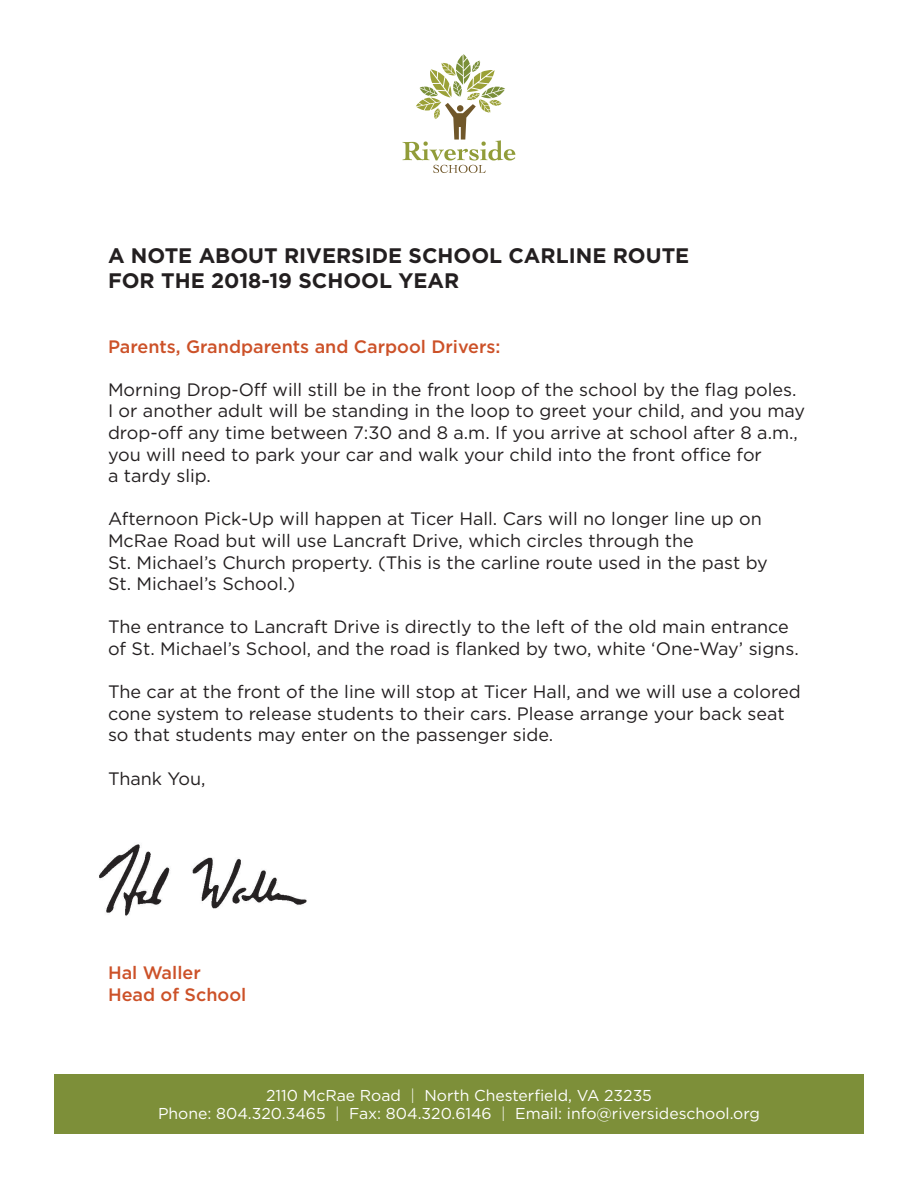
<style>
.page{position:relative;width:918px;height:1188px;background:#fff}
.page>*{position:absolute;margin:0;border:0;box-sizing:border-box;transform-origin:0 0}
.t1{font:700 21px/25.2px "Gotham";color:#231f20}
.t2{font:18px/21.6px "Gotham";color:#231f20}
.t3{font:500 18px/21.6px "Gotham";color:#cc5128}
.t4{font:15.75px/18.9px "Gotham";color:#fff;text-align:center}
.s1{font-weight:300}
</style>
<div class="page">
<svg style="left:403px;top:54px;width:112px;height:119px"></svg>
<div style="left:54px;top:1075px;width:810px;height:59px;background:#7d8f39"></div>
<img style="left:99px;top:844px;width:208px;height:72px">
<p class="t1" style="left:108px;top:242px;width:583px">A NOTE ABOUT RIVERSIDE SCHOOL CARLINE ROUTE<br>FOR THE 2018-19 SCHOOL YEAR</p>
<p class="t3" style="left:108px;top:335px;width:394px">Parents, Grandparents and Carpool Drivers:</p>
<p class="t2" style="left:108px;top:378px;width:699px">Morning Drop-Off will still be in the front loop of the school by the flag poles.<br>I or another adult will be standing in the loop to greet your child, and you may drop-off any time between 7:30 and 8 a.m. If you arrive at school after 8 a.m., you will need to park your car and walk your child into the front office for<br>a tardy slip.</p>
<p class="t2" style="left:108px;top:508px;width:661px">Afternoon Pick-Up will happen at Ticer Hall. Cars will no longer line up on McRae Road but will use Lancraft Drive, which circles through the<br>St. Michael’s Church property. (This is the carline route used in the past by St. Michael’s School.)</p>
<p class="t2" style="left:108px;top:616px;width:692px">The entrance to Lancraft Drive is directly to the left of the old main entrance of St. Michael’s School, and the road is flanked by two, white ‘One-Way’ signs.</p>
<p class="t2" style="left:108px;top:681px;width:694px">The car at the front of the line will stop at Ticer Hall, and we will use a colored cone system to release students to their cars. Please arrange your back seat so that students may enter on the passenger side.</p>
<p class="t2" style="left:108px;top:767px;width:99px">Thank You,</p>
<p class="t3" style="left:108px;top:962px;width:140px">Hal Waller<br>Head of School</p>
<p class="t4" style="left:158px;top:1085px;width:603px">2110 McRae Road <span class="s1">|</span> North Chesterfield, VA 23235<br>Phone: 804.320.3465 <span class="s1">|</span> Fax: 804.320.6146 <span class="s1">|</span> Email: info@riversideschool.org</p>
</div>
